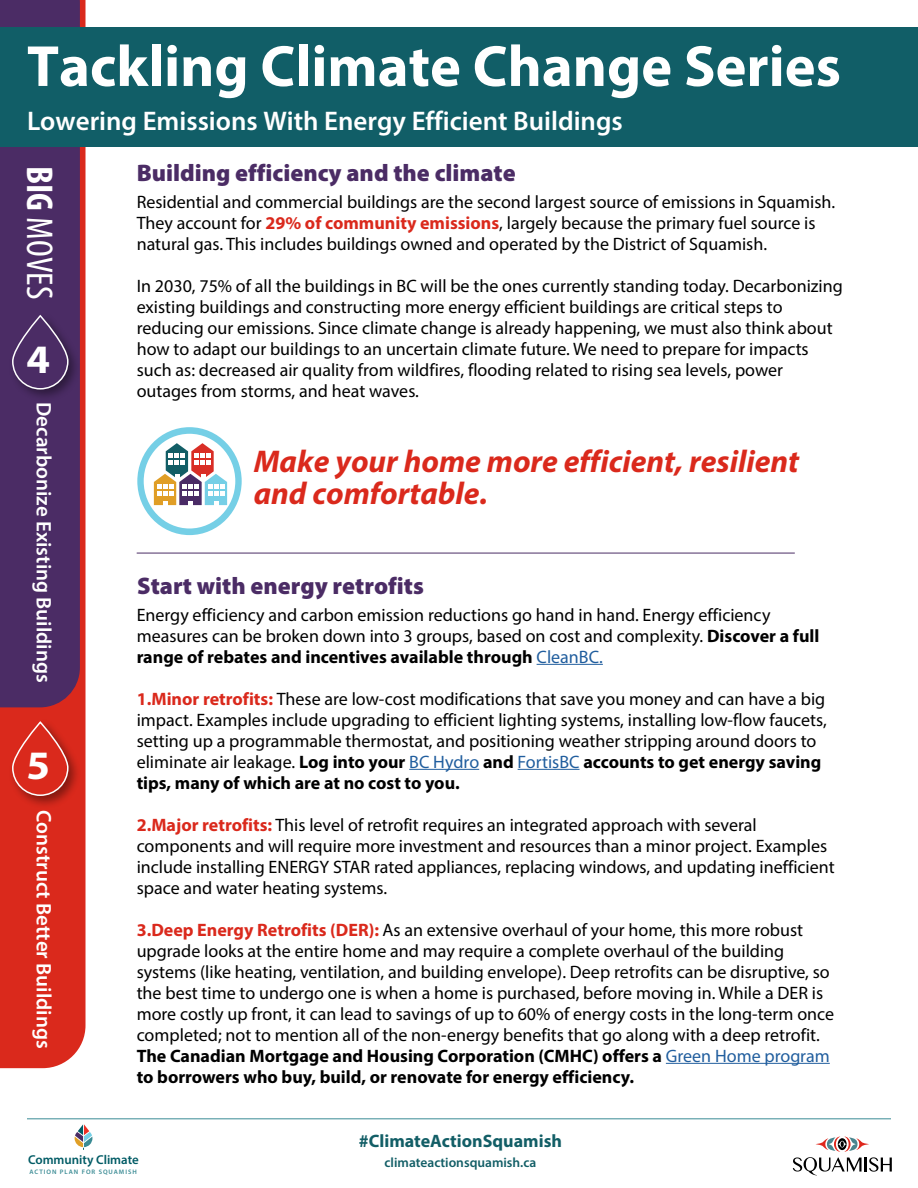
<style>
.page{position:relative;width:918px;height:1188px;background:#fff}
.page>*{position:absolute;margin:0;border:0;box-sizing:border-box;transform-origin:0 0}
.t1{font:700 58.5px "Myriad Pro";color:#fff}
.t2{font:700 40.5px "Myriad Pro";color:#fff;scale:1.05 1}
.t3{font:condensed 37.5px "Myriad Pro";color:#fff}
.t4{font:italic 700 31.5px/31.5px "Myriad Pro";color:#da291c}
.t5{font:600 27px "Myriad Pro";color:#fff}
.t6{font:900 24px "Myriad Pro";color:#4b2c65}
.t7{font:600 21px "Myriad Pro";color:#fff}
.t8{font:18px/21px "Myriad Pro";color:#000}
.t9{font:700 18px "Myriad Pro";color:#125e66}
.t10{font:600 13.5px "Myriad Pro";color:#125e66}
.t11{font:600 12.9px "Myriad Pro";color:#005b65}
.t12{font:600 6.6px "Myriad Pro";letter-spacing:.15em;color:#3a8b94}
.s1{font-weight:700}
.s2{font-weight:700;color:#da291c}
.s3{color:#215e9e}
</style>
<div class="page">
<svg style="left:793px;top:1137px;width:99px;height:38px"></svg>
<div style="left:0;top:0;width:86px;height:1068px;background:#da291c"></div>
<div style="left:0;top:146px;width:80px;height:561px;background:#4b2c65"></div>
<div style="left:0;top:0;width:80px;height:27px;background:#4b2c65"></div>
<div style="left:9px;top:312px;width:73px;height:90px;background:#000;opacity:.4"></div>
<div style="left:13px;top:316px;width:55px;height:73px;background:#4b2c65;border-radius:28px"></div>
<div style="left:12px;top:315px;width:57px;height:75px;border:2px solid #fff;border-radius:28px"></div>
<div style="left:9px;top:719px;width:73px;height:90px;background:#000;opacity:.4"></div>
<div style="left:13px;top:722px;width:55px;height:73px;background:#da291c;border-radius:28px"></div>
<div style="left:12px;top:722px;width:57px;height:74px;border:2px solid #fff;border-radius:28px"></div>
<div style="left:0;top:27px;width:918px;height:119px;background:#115e67"></div>
<svg style="left:75px;top:1124px;width:17px;height:26px"></svg>
<hr style="left:27px;top:1119px;width:864px;height:1px;background:#3a8c95">
<hr style="left:537px;top:664px;width:66px;height:1px;background:#215e9e">
<hr style="left:409px;top:769px;width:70px;height:1px;background:#215e9e">
<hr style="left:518px;top:769px;width:62px;height:1px;background:#215e9e">
<hr style="left:666px;top:1063px;width:164px;height:1px;background:#215e9e">
<hr style="left:137px;top:553px;width:658px;height:1px;background:#4b2c65">
<svg style="left:137px;top:427px;width:105px;height:108px"></svg>
<h1 class="t1" style="left:27px;top:28px;width:815px">Tackling Climate Change Series</h1>
<h3 class="t5" style="left:27px;top:103px;width:597px">Lowering Emissions With Energy Efficient Buildings</h3>
<h3 class="t3" style="left:62px;top:166px;width:136px;rotate:90deg"><span class="s1">BIG</span> MOVES</h3>
<h2 class="t2" style="left:27px;top:333px;width:24px">4</h2>
<p class="t7" style="left:57px;top:402px;width:282px;rotate:90deg">Decarbonize Existing Buildings</p>
<h2 class="t2" style="left:27px;top:739px;width:24px">5</h2>
<p class="t7" style="left:57px;top:810px;width:240px;rotate:90deg">Construct Better Buildings</p>
<h3 class="t6" style="left:137px;top:157px;width:381px">Building efficiency and the climate</h3>
<p class="t8" style="left:137px;top:191px;width:700px">Residential and commercial buildings are the second largest source of emissions in Squamish.<br>They account for <span class="s2">29% of community emissions</span>, largely because the primary fuel source is natural gas. This includes buildings owned and operated by the District of Squamish.</p>
<p class="t8" style="left:137px;top:275px;width:708px">In 2030, 75% of all the buildings in BC will be the ones currently standing today. Decarbonizing existing buildings and constructing more energy efficient buildings are critical steps to reducing our emissions. Since climate change is already happening, we must also think about how to adapt our buildings to an uncertain climate future. We need to prepare for impacts such as: decreased air quality from wildfires, flooding related to rising sea levels, power outages from storms, and heat waves.</p>
<h3 class="t4" style="left:254px;top:445px;width:547px">Make your home more efficient, resilient and comfortable.</h3>
<h3 class="t6" style="left:137px;top:569px;width:288px">Start with energy retrofits</h3>
<p class="t8" style="left:137px;top:604px;width:684px">Energy efficiency and carbon emission reductions go hand in hand. Energy efficiency measures can be broken down into 3 groups, based on cost and complexity. <span class="s1">Discover a full range of rebates and incentives available through</span> <span class="s3">CleanBC.</span></p>
<p class="t8" style="left:137px;top:688px;width:692px"><span class="s2">1.Minor retrofits:</span> These are low-cost modifications that save you money and can have a big impact. Examples include upgrading to efficient lighting systems, installing low-flow faucets, setting up a programmable thermostat, and positioning weather stripping around doors to eliminate air leakage. <span class="s1">Log into your</span> <span class="s3">BC Hydro</span> <span class="s1">and</span> <span class="s3">FortisBC</span> <span class="s1">accounts to get energy saving tips, many of which are at no cost to you.</span></p>
<p class="t8" style="left:137px;top:814px;width:700px"><span class="s2">2.Major retrofits:</span> This level of retrofit requires an integrated approach with several components and will require more investment and resources than a minor project. Examples include installing ENERGY STAR rated appliances, replacing windows, and updating inefficient space and water heating systems.</p>
<p class="t8" style="left:137px;top:919px;width:699px"><span class="s2">3.Deep Energy Retrofits (DER):</span> As an extensive overhaul of your home, this more robust upgrade looks at the entire home and may require a complete overhaul of the building systems (like heating, ventilation, and building envelope). Deep retrofits can be disruptive, so the best time to undergo one is when a home is purchased, before moving in. While a DER is more costly up front, it can lead to savings of up to 60% of energy costs in the long-term once completed; not to mention all of the non-energy benefits that go along with a deep retrofit.<br><span class="s1">The Canadian Mortgage and Housing Corporation (CMHC) offers a</span> <span class="s3">Green Home program </span><span class="s1">to borrowers who buy, build, or renovate for energy efficiency.</span></p>
<p class="t9" style="left:359px;top:1129px;width:205px">#ClimateActionSquamish</p>
<p class="t11" style="left:28px;top:1151px;width:112px">Community Climate</p>
<p class="t12" style="left:30px;top:1167px;width:109px">ACTION PLAN FOR SQUAMISH</p>
<p class="t10" style="left:385px;top:1154px;width:153px">climateactionsquamish.ca</p>
</div>
